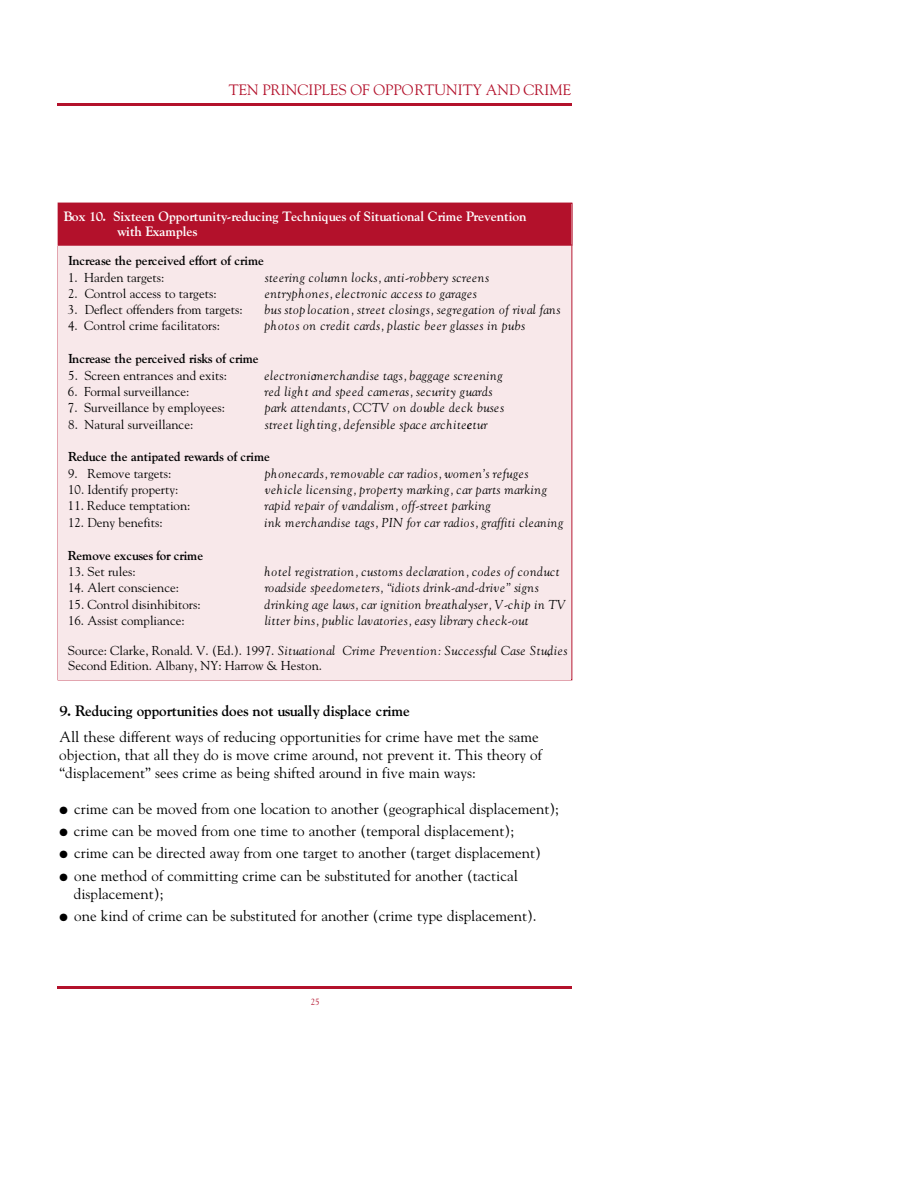
<style>
.page{position:relative;width:918px;height:1188px;background:#fff}
.page>*{position:absolute;margin:0;border:0;box-sizing:border-box;transform-origin:0 0}
.t1{font:15px/18px "Goudy";color:#000}
.t2{font:700 15px "Goudy";color:#000}
.t3{font:15px "Goudy";color:#b3112b}
.t4{font:700 13.5px/15px "Goudy";color:#fff}
.t5{font:italic 12.9px "Goudy";color:#000}
.t6{font:12.9px "Goudy";color:#000}
.t7{font:700 12.9px "Goudy";color:#000}
.t8{font:9px "Goudy";color:#b3112b}
.s1{font-style:normal}
</style>
<div class="page">
<hr style="left:58px;top:104px;width:514px;height:2px;background:#b3112b">
<hr style="left:58px;top:986px;width:514px;height:3px;background:#b3112b">
<div style="left:58px;top:204px;width:514px;height:476px;background:#f8e8ea"></div>
<div style="left:58px;top:203px;width:514px;height:43px;border:1px solid #b3112b"></div>
<div style="left:58px;top:204px;width:514px;height:41px;background:#b3112b"></div>
<p class="t3" style="left:229px;top:84px;width:344px">TEN PRINCIPLES OF OPPORTUNITY AND CRIME</p>
<p class="t4" style="left:117px;top:210px;width:411px;text-indent:-54px">Box 10. Sixteen Opportunity-reducing Techniques of Situational Crime Prevention with Examples</p>
<p class="t7" style="left:68px;top:256px;width:197px">Increase the perceived effort of crime</p>
<p class="t6" style="left:68px;top:272px;width:98px">1. Harden targets:</p>
<p class="t5" style="left:265px;top:272px;width:226px">steering column locks, anti-robbery screens</p>
<p class="t6" style="left:68px;top:288px;width:150px">2. Control access to targets:</p>
<p class="t5" style="left:265px;top:288px;width:214px">entryphones, electronic access to garages</p>
<p class="t6" style="left:68px;top:305px;width:176px">3. Deflect offenders from targets:</p>
<p class="t5" style="left:264px;top:305px;width:298px">bus stoplocation, street closings, segregation of rival fans</p>
<p class="t6" style="left:68px;top:321px;width:153px">4. Control crime facilitators:</p>
<p class="t5" style="left:265px;top:321px;width:262px">photos on credit cards, plastic beer glasses in pubs</p>
<p class="t7" style="left:68px;top:354px;width:192px">Increase the perceived risks of crime</p>
<p class="t6" style="left:68px;top:370px;width:160px">5. Screen entrances and exits:</p>
<p class="t5" style="left:265px;top:370px;width:240px">electronicmerchandise tags, baggage screening</p>
<p class="t6" style="left:68px;top:386px;width:123px">6. Formal surveillance:</p>
<p class="t5" style="left:265px;top:386px;width:230px">red light and speed cameras, security guards</p>
<p class="t6" style="left:68px;top:403px;width:158px">7. Surveillance by employees:</p>
<p class="t5" style="left:265px;top:403px;width:241px">park attendants, CCTV on double deck buses</p>
<p class="t6" style="left:68px;top:419px;width:127px">8. Natural surveillance:</p>
<p class="t5" style="left:265px;top:419px;width:225px">street lighting, defensible space architectur</p>
<p class="t5" style="left:467px;top:419px;width:7px">e</p>
<p class="t7" style="left:68px;top:452px;width:203px">Reduce the antipated rewards of crime</p>
<p class="t6" style="left:68px;top:468px;width:105px">9. Remove targets:</p>
<p class="t5" style="left:265px;top:468px;width:266px">phonecards, removable car radios, women’s refuges</p>
<p class="t6" style="left:68px;top:484px;width:112px">10. Identify property:</p>
<p class="t5" style="left:265px;top:484px;width:284px">vehicle licensing, property marking, car parts marking</p>
<p class="t6" style="left:68px;top:501px;width:124px">11. Reduce temptation:</p>
<p class="t5" style="left:265px;top:501px;width:228px">rapid repair of vandalism, off-street parking</p>
<p class="t6" style="left:68px;top:517px;width:96px">12. Deny benefits:</p>
<p class="t5" style="left:265px;top:517px;width:301px">ink merchandise tags, PIN for car radios, graffiti cleaning</p>
<p class="t7" style="left:68px;top:550px;width:137px">Remove excuses for crime</p>
<p class="t6" style="left:68px;top:566px;width:69px">13. Set rules:</p>
<p class="t5" style="left:264px;top:566px;width:297px">hotel registration, customs declaration, codes of conduct</p>
<p class="t6" style="left:68px;top:583px;width:113px">14. Alert conscience:</p>
<p class="t5" style="left:265px;top:583px;width:276px">roadside speedometers, “idiots drink-and-drive” signs</p>
<p class="t6" style="left:68px;top:599px;width:134px">15. Control disinhibitors:</p>
<p class="t5" style="left:265px;top:599px;width:303px">drinking age laws, car ignition breathalyser, V-chip in TV</p>
<p class="t6" style="left:68px;top:615px;width:118px">16. Assist compliance:</p>
<p class="t5" style="left:265px;top:615px;width:266px">litter bins, public lavatories, easy library check-out</p>
<p class="t5" style="left:68px;top:645px;width:501px"><span class="s1">Source: Clarke, Ronald. V. (Ed.). 1997.</span> Situational Crime Prevention: Successful Case Studies</p>
<p class="t6" style="left:547px;top:645px;width:5px">,</p>
<p class="t6" style="left:68px;top:660px;width:255px">Second Edition. Albany, NY: Harrow &amp; Heston.</p>
<p class="t2" style="left:60px;top:704px;width:352px">9. Reducing opportunities does not usually displace crime</p>
<p class="t1" style="left:59px;top:729px;width:484px">All these different ways of reducing opportunities for crime have met the same objection, that all they do is move crime around, not prevent it. This theory of “displacement” sees crime as being shifted around in five main ways:</p>
<p class="t1" style="left:59px;top:801px;width:501px">● crime can be moved from one location to another (geographical displacement);</p>
<p class="t1" style="left:60px;top:823px;width:456px">● crime can be moved from one time to another (temporal displacement);</p>
<p class="t1" style="left:59px;top:845px;width:483px">● crime can be directed away from one target to another (target displacement)</p>
<p class="t1" style="left:74px;top:868px;width:445px;text-indent:-14px">● one method of committing crime can be substituted for another (tactical displacement);</p>
<p class="t1" style="left:60px;top:908px;width:479px">● one kind of crime can be substituted for another (crime type displacement).</p>
<p class="t8" style="left:311px;top:999px;width:10px">25</p>
</div>
